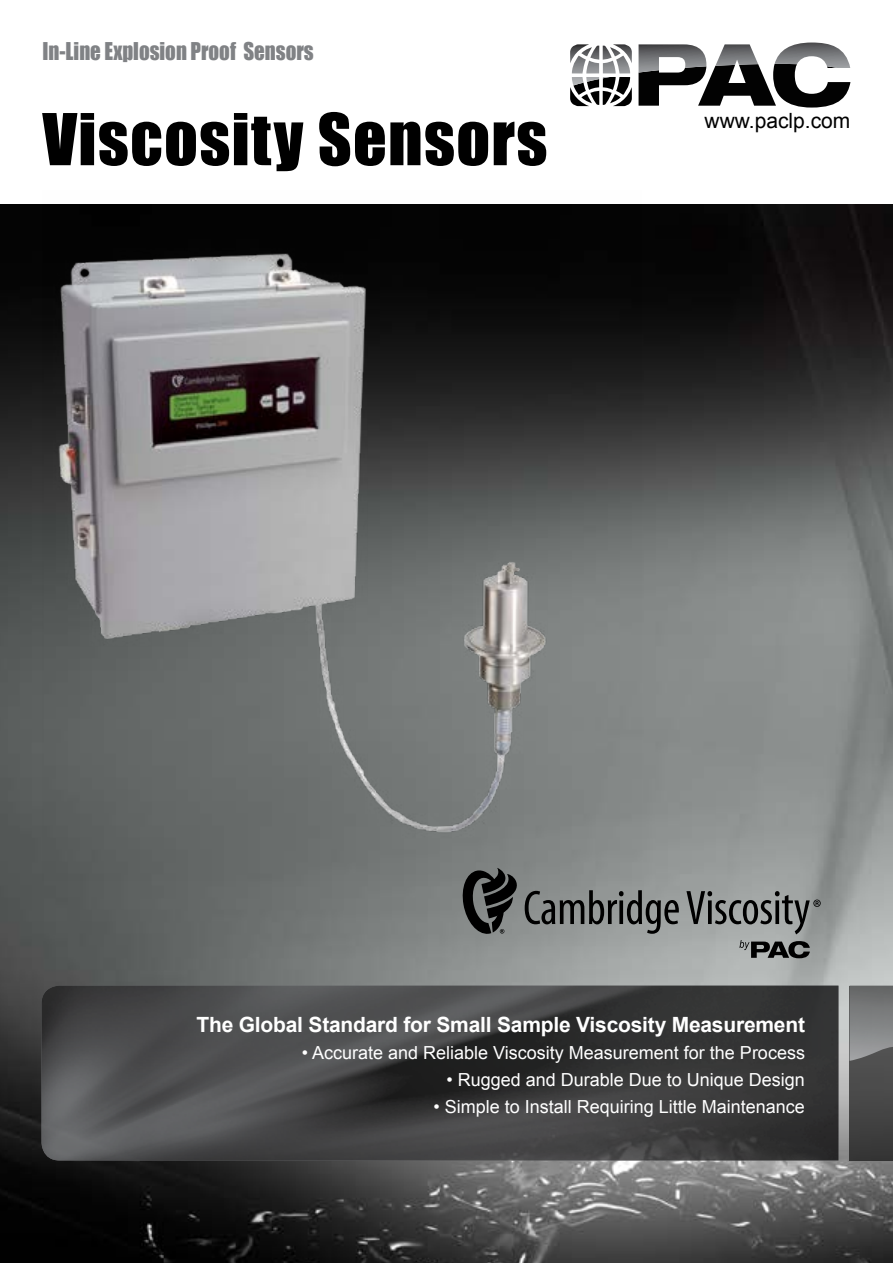
<style>
.page{position:relative;width:893px;height:1263px;background:#fff}
.page>*{position:absolute;margin:0;border:0;box-sizing:border-box;transform-origin:0 0}
.t1{font:66px "Impact";letter-spacing:.02em;color:#000}
.t2{font:22.5px "Impact";color:#808285;scale:.93 1}
.t3{font:700 21px "Arial";letter-spacing:-.01em;color:#fff}
.t4{font:21px "Arial";color:#000}
.t5{font:18px "Arial";color:#fff}
</style>
<div class="page">
<img style="left:0;top:204px;width:893px;height:1059px">
<svg style="left:570px;top:44px;width:62px;height:62px"></svg>
<svg style="left:639px;top:43px;width:211px;height:65px"></svg>
<img style="left:42px;top:986px;width:796px;height:174px">
<svg style="left:849px;top:1061px;width:44px;height:99px;background:#434343"></svg>
<svg style="left:849px;top:986px;width:44px;height:75px;background:#7a7c7c"></svg>
<svg style="left:686px;top:891px;width:135px;height:43px;background:#7c7f7e"></svg>
<svg style="left:739px;top:940px;width:71px;height:18px"></svg>
<svg style="left:461px;top:868px;width:218px;height:67px;background:#6a6d6c"></svg>
<img style="left:43px;top:204px;width:599px;height:676px">
<p class="t2" style="left:43px;top:34px;width:293px">In-Line Explosion Proof Sensors</p>
<h1 class="t1" style="left:43px;top:88px;width:506px">Viscosity Sensors</h1>
<p class="t4" style="left:705px;top:107px;width:147px">www.paclp.com</p>
<p class="t3" style="left:196px;top:1010px;width:610px">The Global Standard for Small Sample Viscosity Measurement</p>
<p class="t5" style="left:302px;top:1040px;width:505px">• Accurate and Reliable Viscosity Measurement for the Process</p>
<p class="t5" style="left:446px;top:1067px;width:360px">• Rugged and Durable Due to Unique Design</p>
<p class="t5" style="left:433px;top:1094px;width:373px">• Simple to Install Requiring Little Maintenance</p>
</div>
